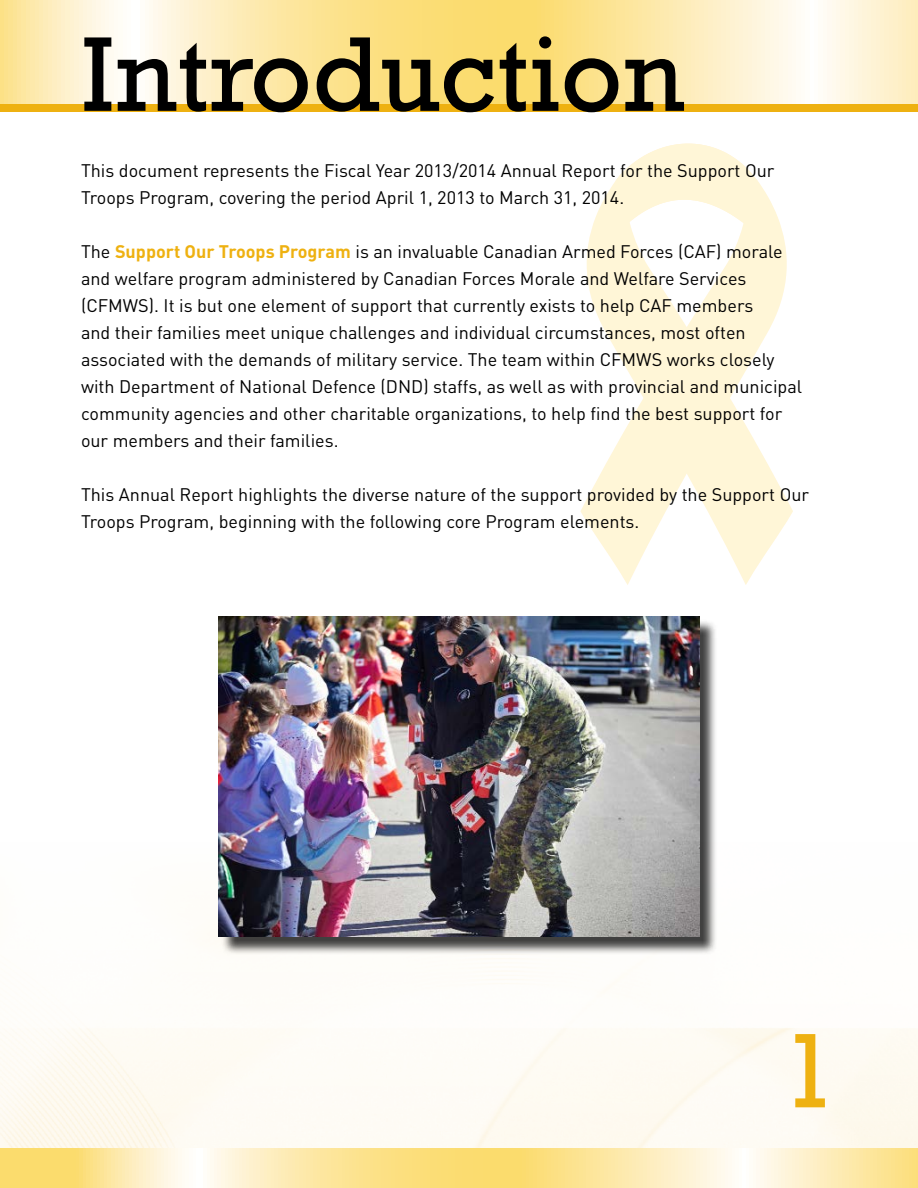
<style>
.page{position:relative;width:918px;height:1188px;background:#fff}
.page>*{position:absolute;margin:0;border:0;box-sizing:border-box;transform-origin:0 0}
.t1{font:108px "Rockwell";color:#000}
.t2{font:108px "Rockwell";color:#eeb111}
.t3{font:18px/27px "DIN";color:#000}
.s1{font-weight:700;color:#eeb111}
</style>
<div class="page">
<svg style="left:617px;top:144px;width:139px;height:35px"></svg>
<svg style="left:581px;top:179px;width:210px;height:406px;fill:#fff6d7"></svg>
<img style="left:0;top:843px;width:918px;height:305px">
<svg style="left:0;top:0;width:918px;height:104px;background:#fdeab0"></svg>
<div style="left:0;top:104px;width:918px;height:8px;background:#eeb111"></div>
<svg style="left:0;top:1148px;width:918px;height:40px;background:#fce8a7"></svg>
<div style="left:221px;top:619px;width:496px;height:336px;background:#000;opacity:.75"></div>
<img style="left:219px;top:617px;width:480px;height:320px">
<h1 class="t1" style="left:81px;top:12px;width:605px">Introduction</h1>
<p class="t3" style="left:81px;top:156px;width:695px">This document represents the Fiscal Year 2013/2014 Annual Report for the Support Our<br>Troops Program, covering the period April 1, 2013 to March 31, 2014.</p>
<p class="t3" style="left:81px;top:237px;width:723px">The <span class="s1">Support Our Troops Program</span> is an invaluable Canadian Armed Forces (CAF) morale and welfare program administered by Canadian Forces Morale and Welfare Services (CFMWS). It is but one element of support that currently exists to help CAF members<br>and their families meet unique challenges and individual circumstances, most often associated with the demands of military service. The team within CFMWS works closely with Department of National Defence (DND) staffs, as well as with provincial and municipal community agencies and other charitable organizations, to help find the best support for our members and their families.</p>
<p class="t3" style="left:81px;top:480px;width:730px">This Annual Report highlights the diverse nature of the support provided by the Support Our<br>Troops Program, beginning with the following core Program elements.</p>
<h1 class="t2" style="left:780px;top:1009px;width:60px">1</h1>
</div>
